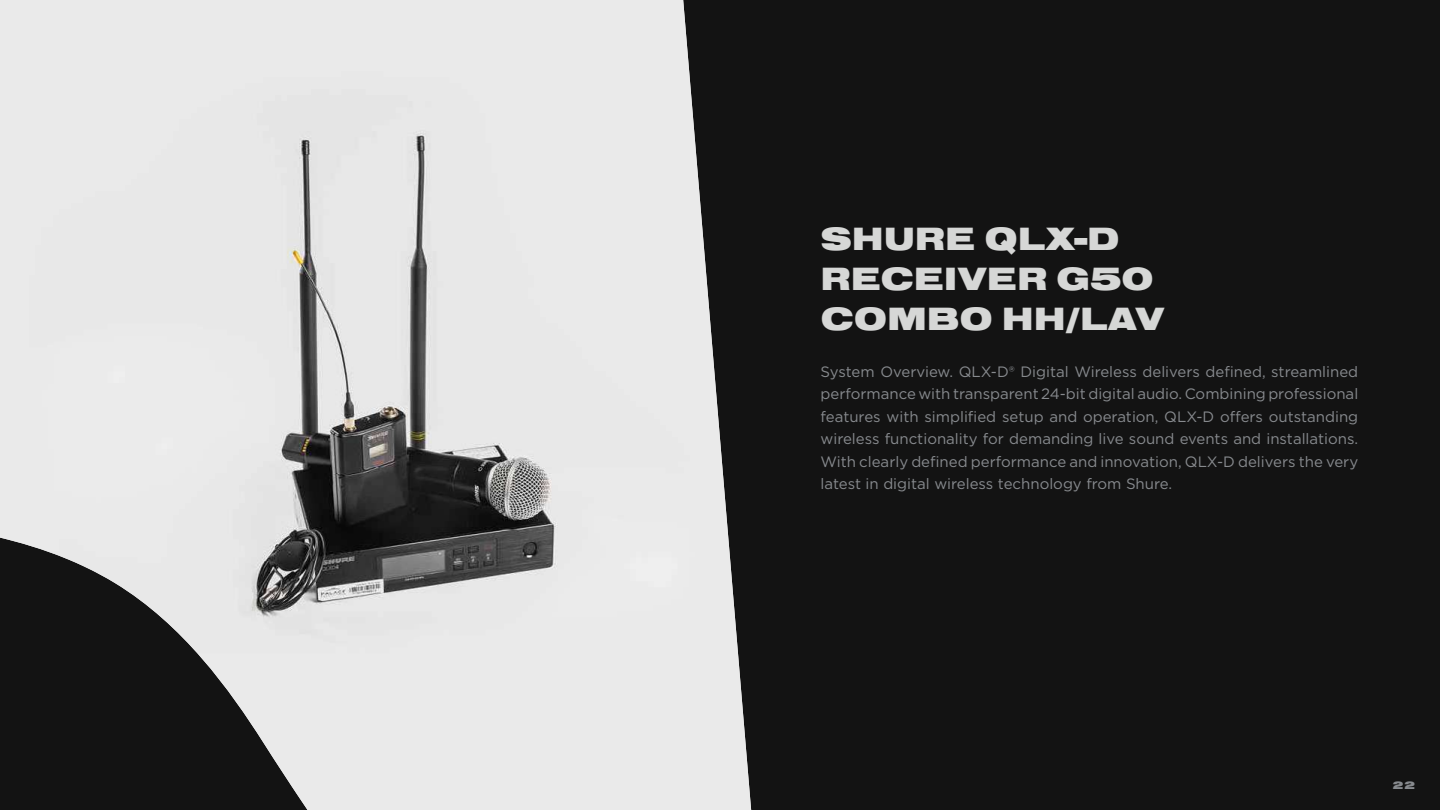
<style>
.page{position:relative;width:1440px;height:810px;background:#131313}
.page>*{position:absolute;margin:0;border:0;box-sizing:border-box;transform-origin:0 0}
.t1{font:33.45px/40.1px "Nimbus Sans DOT Blac Exte";letter-spacing:.015em;color:#d6d7d6}
.t2{font:15px/22.5px "Gotham";color:#878a8e;text-align:justify}
.t3{font:11.1px "Nimbus Sans DOT Blac Exte";color:#878a8e}
</style>
<div class="page">
<img style="left:0;top:0;width:751px;height:810px">
<h1 class="t1" style="left:821px;top:219px;width:345px">SHURE QLX-D<br>RECEIVER G50<br>COMBO HH/LAV</h1>
<p class="t2" style="left:820px;top:360px;width:539px">System Overview. QLX-D® Digital Wireless delivers defined, streamlined performance with transparent 24-bit digital audio. Combining professional features with simplified setup and operation, QLX-D offers outstanding wireless functionality for demanding live sound events and installations.<br>With clearly defined performance and innovation, QLX-D delivers the very latest in digital wireless technology from Shure.</p>
<p class="t3" style="left:1393px;top:779px;width:24px">22</p>
</div>
